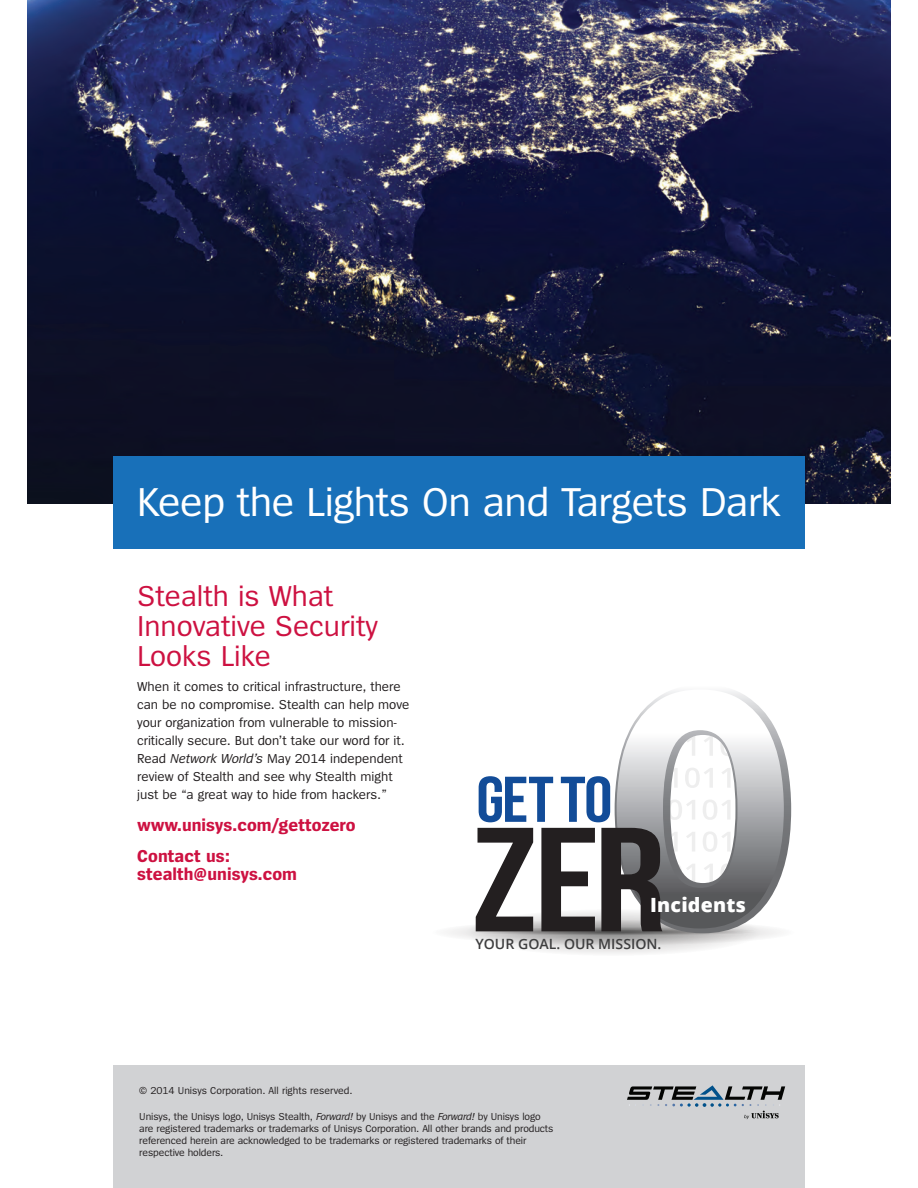
<style>
.page{position:relative;width:918px;height:1188px;background:#fff}
.page>*{position:absolute;margin:0;border:0;box-sizing:border-box;transform-origin:0 0}
.t1{font:42px "Spiegel";letter-spacing:-.01em;color:#fff}
.t2{font:30px/30px "Spiegel";color:#cd1141}
.t3{font:800 19.65px "Open Sans";letter-spacing:.01em;color:#fff}
.t4{font:700 18px/31.5px "Spiegel";color:#cd1141}
.t5{font:600 14.1px "Open Sans";color:#3e3e3f}
.t6{font:13.5px/18px "Spiegel";color:#231f20}
.t7{font:10.5px/12px "Spiegel";letter-spacing:-.01em;color:#231f20}
.s1{font-style:italic}
</style>
<div class="page">
<img style="left:27px;top:0;width:864px;height:503px">
<div style="left:113px;top:456px;width:692px;height:93px;background:#1870b9"></div>
<div style="left:113px;top:1065px;width:692px;height:123px;background:#d1d2d4"></div>
<svg style="left:627px;top:1085px;width:158px;height:34px"></svg>
<svg style="left:447px;top:691px;width:345px;height:263px"></svg>
<h1 class="t1" style="left:137px;top:481px;width:646px">Keep the Lights On and Targets Dark</h1>
<h2 class="t2" style="left:137px;top:582px;width:242px">Stealth is What<br>Innovative Security<br>Looks Like</h2>
<p class="t6" style="left:137px;top:678px;width:274px">When it comes to critical infrastructure, there can be no compromise. Stealth can help move your organization from vulnerable to mission&shy;critically secure. But don’t take our word for it.<br>Read <span class="s1">Network World’s</span> May 2014 independent review of Stealth and see why Stealth might just be “a great way to hide from hackers.”</p>
<h3 class="t4" style="left:137px;top:809px;width:220px">www.unisys.com/gettozero<br>Contact us:</h3>
<h3 class="t4" style="left:137px;top:859px;width:162px">stealth@unisys.com</h3>
<h3 class="t3" style="left:650px;top:890px;width:97px">Incidents</h3>
<h3 class="t5" style="left:475px;top:934px;width:188px">YOUR GOAL. OUR MISSION.</h3>
<p class="t7" style="left:139px;top:1085px;width:215px">© 2014 Unisys Corporation. All rights reserved.</p>
<p class="t7" style="left:139px;top:1111px;width:416px">Unisys, the Unisys logo, Unisys Stealth, <span class="s1">Forward!</span> by Unisys and the <span class="s1">Forward!</span> by Unisys logo are registered trademarks or trademarks of Unisys Corporation. All other brands and products referenced herein are acknowledged to be trademarks or registered trademarks of their respective holders.</p>
</div>
